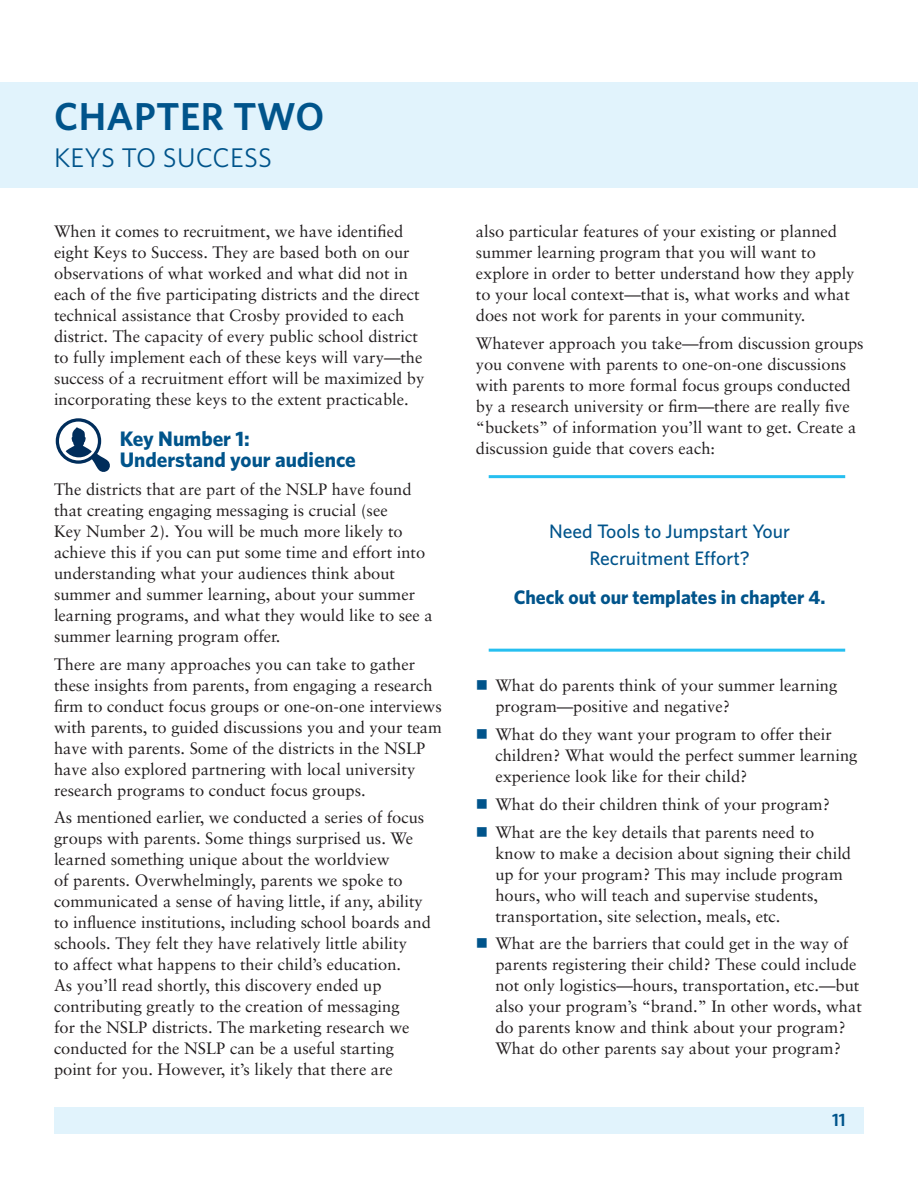
<style>
.page{position:relative;width:918px;height:1188px;background:#fff}
.page>*{position:absolute;margin:0;border:0;box-sizing:border-box;transform-origin:0 0}
.t1{font:600 39px "Whitney";letter-spacing:.01em;color:#00548b}
.t2{font:27px "Whitney";letter-spacing:.01em;color:#00548b}
.t3{font:700 21px/21px "Whitney";color:#00548b}
.t4{font:500 19.5px/27px "Whitney";color:#00548b;text-align:center}
.t5{font:700 19.5px "Whitney";color:#00548b}
.t6{font:600 18px "Whitney";color:#00548b}
.C2{font:16.5px/21px "Sabon";color:#231f20}
.C3_Bullet{font:16.5px/21px "Sabon";color:#231f20}
.s1{color:#00548b}
</style>
<div class="page">
<div style="left:54px;top:1107px;width:810px;height:27px;background:#e1f3fc"></div>
<div style="left:0;top:83px;width:918px;height:105px;background:#e1f3fc"></div>
<hr style="left:489px;top:475px;width:356px;height:3px;background:#26bff0">
<hr style="left:489px;top:649px;width:356px;height:3px;background:#26bff0">
<svg style="left:56px;top:418px;width:54px;height:54px"></svg>
<p class="t1" style="left:54px;top:93px;width:272px">CHAPTER TWO</p>
<p class="t2" style="left:54px;top:142px;width:219px">KEYS TO SUCCESS</p>
<p class="C2" style="left:54px;top:221px;width:372px">When it comes to recruitment, we have identified eight Keys to Success. They are based both on our observations of what worked and what did not in each of the five participating districts and the direct technical assistance that Crosby provided to each district. The capacity of every public school district to fully implement each of these keys will vary—the success of a recruitment effort will be maximized by incorporating these keys to the extent practicable.</p>
<h1 class="t3" style="left:120px;top:428px;width:238px">Key Number 1:<br>Understand your audience</h1>
<p class="C2" style="left:54px;top:479px;width:380px">The districts that are part of the NSLP have found that creating engaging messaging is crucial (see<br>Key Number 2). You will be much more likely to achieve this if you can put some time and effort into understanding what your audiences think about summer and summer learning, about your summer learning programs, and what they would like to see a summer learning program offer.</p>
<p class="C2" style="left:54px;top:653px;width:389px">There are many approaches you can take to gather these insights from parents, from engaging a research firm to conduct focus groups or one-on-one interviews with parents, to guided discussions you and your team have with parents. Some of the districts in the NSLP have also explored partnering with local university research programs to conduct focus groups.</p>
<p class="C2" style="left:54px;top:807px;width:378px">As mentioned earlier, we conducted a series of focus groups with parents. Some things surprised us. We learned something unique about the worldview<br>of parents. Overwhelmingly, parents we spoke to communicated a sense of having little, if any, ability to influence institutions, including school boards and schools. They felt they have relatively little ability<br>to affect what happens to their child’s education.<br>As you’ll read shortly, this discovery ended up contributing greatly to the creation of messaging<br>for the NSLP districts. The marketing research we conducted for the NSLP can be a useful starting point for you. However, it’s likely that there are</p>
<p class="C2" style="left:476px;top:221px;width:380px">also particular features of your existing or planned summer learning program that you will want to explore in order to better understand how they apply to your local context—that is, what works and what does not work for parents in your community.</p>
<p class="C2" style="left:476px;top:332px;width:389px">Whatever approach you take—from discussion groups you convene with parents to one-on-one discussions with parents to more formal focus groups conducted by a research university or firm—there are really five “buckets” of information you’ll want to get. Create a discussion guide that covers each:</p>
<p class="t4" style="left:549px;top:517px;width:242px">Need Tools to Jumpstart Your<br>Recruitment Effort?</p>
<p class="t5" style="left:514px;top:586px;width:313px">Check out our templates in chapter 4.</p>
<p class="C3_Bullet" style="left:495px;top:675px;width:343px;text-indent:-20px"><span class="s1">■</span> What do parents think of your summer learning program—positive and negative?</p>
<p class="C3_Bullet" style="left:495px;top:724px;width:364px;text-indent:-20px"><span class="s1">■</span> What do they want your program to offer their children? What would the perfect summer learning experience look like for their child?</p>
<p class="C3_Bullet" style="left:476px;top:794px;width:356px"><span class="s1">■</span> What do their children think of your program?</p>
<p class="C3_Bullet" style="left:495px;top:821px;width:357px;text-indent:-20px"><span class="s1">■</span> What are the key details that parents need to know to make a decision about signing their child up for your program? This may include program hours, who will teach and supervise students, transportation, site selection, meals, etc.</p>
<p class="C3_Bullet" style="left:495px;top:933px;width:368px;text-indent:-20px"><span class="s1">■</span> What are the barriers that could get in the way of parents registering their child? These could include not only logistics—hours, transportation, etc.—but also your program’s “brand.” In other words, what do parents know and think about your program?<br>What do other parents say about your program?</p>
<p class="t6" style="left:832px;top:1108px;width:15px">11</p>
</div>
